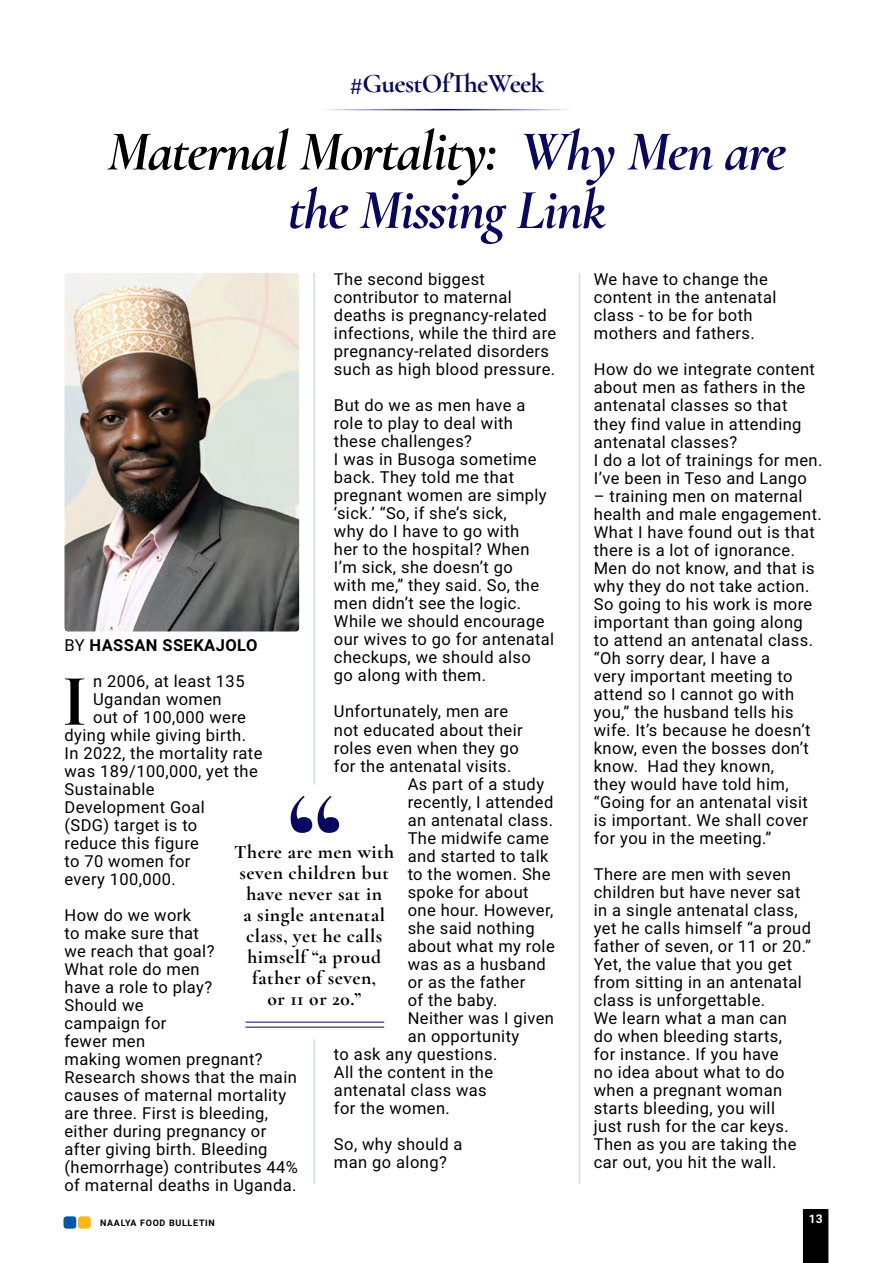
<style>
.page{position:relative;width:893px;height:1263px;background:#fff}
.page>*{position:absolute;margin:0;border:0;box-sizing:border-box;transform-origin:0 0}
.t1{font:700 74.1px "Cormorant Garamond";color:#000}
.t2{font:italic 700 57px/58.5px "Cormorant Garamond";letter-spacing:-.025em;color:#080861;text-align:center}
.t3{font:700 27px "Cormorant Garamond";letter-spacing:-.025em;color:#080861}
.t4{font:700 19.5px/21px "Cormorant Garamond";letter-spacing:.025em;color:#000;text-align:center}
.t5{font:16.5px/18px "Roboto";letter-spacing:.025em;color:#000}
.t6{font:700 16.5px "Roboto";letter-spacing:.025em;color:#000}
.t7{font:700 12px "Roboto";color:#fff}
.t8{font:700 9px "Roboto";letter-spacing:.075em;color:#000}
.s1{color:#000}
.s2{font-weight:400}
</style>
<div class="page">
<svg style="left:803px;top:1209px;width:25px;height:54px"></svg>
<div style="left:64px;top:1216px;width:12px;height:13px;background:#0058a9;border-radius:3px"></div>
<div style="left:78px;top:1216px;width:13px;height:13px;background:#fdb714;border-radius:3px"></div>
<hr style="left:321px;top:109px;width:251px;height:1px;background:#080861">
<hr style="left:313px;top:1039px;width:2px;height:145px;background:#d4d9ee">
<hr style="left:313px;top:273px;width:2px;height:511px;background:#d4d9ee">
<hr style="left:579px;top:273px;width:1px;height:911px;background:#d4d9ee">
<svg style="left:291px;top:796px;width:48px;height:37px"></svg>
<hr style="left:246px;top:1022px;width:138px;height:1px;background:#080861">
<hr style="left:246px;top:1026px;width:138px;height:2px;background:#080861">
<img style="left:64px;top:273px;width:235px;height:358px">
<h3 class="t3" style="left:349px;top:67px;width:196px">#GuestOfTheWeek</h3>
<h2 class="t2" style="left:107px;top:122px;width:681px"><span class="s1">Maternal Mortality:</span> Why Men are the Missing Link</h2>
<p class="t5" style="left:334px;top:270px;width:224px">The second biggest contributor to maternal deaths is pregnancy-related infections, while the third are pregnancy-related disorders such as high blood pressure.</p>
<p class="t5" style="left:334px;top:396px;width:222px">But do we as men have a role to play to deal with these challenges?<br>I was in Busoga sometime back. They told me that pregnant women are simply ‘sick.’ “So, if she’s sick,<br>why do I have to go with<br>her to the hospital? When<br>I’m sick, she doesn’t go<br>with me,” they said. So, the men didn’t see the logic.<br>While we should encourage our wives to go for antenatal checkups, we should also<br>go along with them.</p>
<p class="t5" style="left:334px;top:702px;width:176px">Unfortunately, men are</p>
<p class="t5" style="left:334px;top:720px;width:190px">not educated about their</p>
<p class="t5" style="left:334px;top:738px;width:186px">roles even when they go</p>
<p class="t5" style="left:334px;top:756px;width:179px">for the antenatal visits.</p>
<p class="t5" style="left:408px;top:774px;width:138px">As part of a study</p>
<p class="t5" style="left:408px;top:792px;width:147px">recently, I attended</p>
<p class="t5" style="left:408px;top:810px;width:147px">an antenatal class.</p>
<p class="t5" style="left:408px;top:828px;width:143px">The midwife came</p>
<p class="t5" style="left:408px;top:846px;width:142px">and started to talk</p>
<p class="t5" style="left:408px;top:864px;width:144px">to the women. She</p>
<p class="t5" style="left:408px;top:882px;width:122px">spoke for about</p>
<p class="t5" style="left:408px;top:900px;width:147px">one hour. However,</p>
<p class="t5" style="left:408px;top:918px;width:128px">she said nothing</p>
<p class="t5" style="left:408px;top:936px;width:149px">about what my role</p>
<p class="t5" style="left:408px;top:954px;width:140px">was as a husband</p>
<p class="t5" style="left:408px;top:972px;width:119px">or as the father</p>
<p class="t5" style="left:408px;top:990px;width:91px">of the baby.</p>
<p class="t5" style="left:408px;top:1008px;width:148px">Neither was I given</p>
<p class="t5" style="left:408px;top:1026px;width:113px">an opportunity</p>
<p class="t5" style="left:334px;top:1044px;width:165px">to ask any questions.</p>
<p class="t5" style="left:334px;top:1062px;width:161px">All the content in the</p>
<p class="t5" style="left:334px;top:1080px;width:154px">antenatal class was</p>
<p class="t5" style="left:334px;top:1098px;width:117px">for the women.</p>
<p class="t5" style="left:334px;top:1134px;width:130px">So, why should a man go along?</p>
<p class="t6" style="left:64px;top:634px;width:194px"><span class="s2">BY</span> HASSAN SSEKAJOLO</p>
<h1 class="t1" style="left:62px;top:655px;width:27px">I</h1>
<p class="t5" style="left:93px;top:672px;width:153px">n 2006, at least 135</p>
<p class="t5" style="left:93px;top:690px;width:130px">Ugandan women</p>
<p class="t5" style="left:93px;top:708px;width:154px">out of 100,000 were</p>
<p class="t5" style="left:64px;top:726px;width:183px">dying while giving birth.</p>
<p class="t5" style="left:64px;top:744px;width:200px">In 2022, the mortality rate</p>
<p class="t5" style="left:64px;top:762px;width:195px">was 189/100,000, yet the</p>
<p class="t5" style="left:64px;top:780px;width:91px">Sustainable</p>
<p class="t5" style="left:64px;top:798px;width:142px">Development Goal</p>
<p class="t5" style="left:64px;top:816px;width:134px">(SDG) target is to</p>
<p class="t5" style="left:64px;top:834px;width:136px">reduce this figure</p>
<p class="t5" style="left:64px;top:852px;width:128px">to 70 women for</p>
<p class="t5" style="left:64px;top:870px;width:113px">every 100,000.</p>
<p class="t5" style="left:64px;top:906px;width:235px">How do we work<br>to make sure that<br>we reach that goal?<br>What role do men<br>have a role to play?<br>Should we<br>campaign for<br>fewer men<br>making women pregnant?<br>Research shows that the main causes of maternal mortality are three. First is bleeding, either during pregnancy or after giving birth. Bleeding (hemorrhage) contributes 44% of maternal deaths in Uganda.</p>
<p class="t4" style="left:234px;top:841px;width:161px">There are men with seven children but have never sat in<br>a single antenatal class, yet he calls himself “a proud father of seven,<br>or 11 or 20.”</p>
<p class="t5" style="left:594px;top:270px;width:184px">We have to change the content in the antenatal class - to be for both mothers and fathers.</p>
<p class="t5" style="left:594px;top:360px;width:230px">How do we integrate content about men as fathers in the antenatal classes so that they find value in attending antenatal classes?<br>I do a lot of trainings for men.<br>I’ve been in Teso and Lango</p>
<p class="t5" style="left:594px;top:486px;width:229px">– training men on maternal health and male engagement.<br>What I have found out is that there is a lot of ignorance.<br>Men do not know, and that is why they do not take action.<br>So going to his work is more important than going along to attend an antenatal class. “Oh sorry dear, I have a<br>very important meeting to attend so I cannot go with you,” the husband tells his wife. It’s because he doesn’t know, even the bosses don’t know. Had they known,<br>they would have told him, “Going for an antenatal visit is important. We shall cover for you in the meeting.”</p>
<p class="t5" style="left:594px;top:864px;width:219px">There are men with seven children but have never sat in a single antenatal class, yet he calls himself “a proud father of seven, or 11 or 20.”<br>Yet, the value that you get from sitting in an antenatal class is unforgettable.<br>We learn what a man can<br>do when bleeding starts,<br>for instance. If you have<br>no idea about what to do when a pregnant woman starts bleeding, you will<br>just rush for the car keys.<br>Then as you are taking the car out, you hit the wall.</p>
<p class="t8" style="left:100px;top:1216px;width:116px">NAALYA FOOD BULLETIN</p>
<p class="t7" style="left:809px;top:1211px;width:15px">13</p>
</div>
